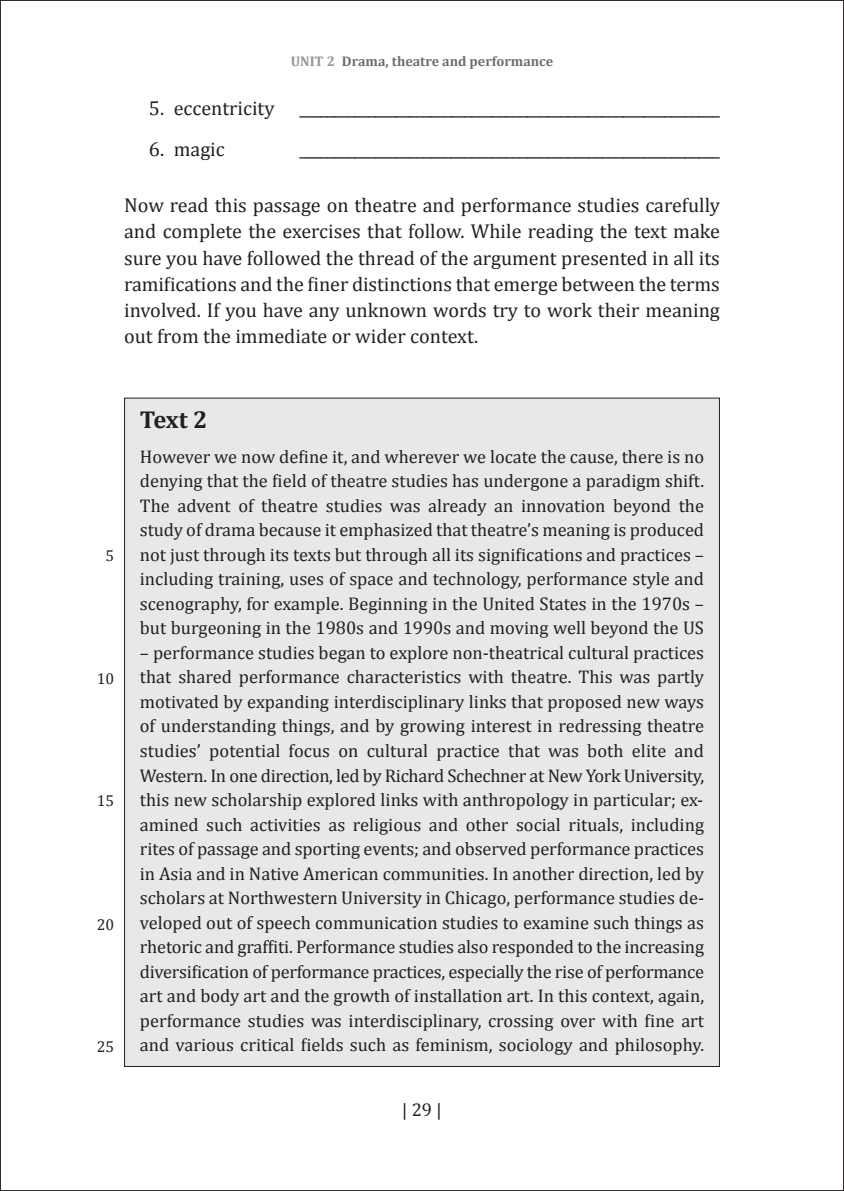
<style>
.page{position:relative;width:844px;height:1191px;background:#fff}
.page>*{position:absolute;margin:0;border:0;box-sizing:border-box;transform-origin:0 0}
.t1{font:700 24.5px "Cambria";color:#231f20}
.t2{font:20.12px/26.2px "Cambria";color:#231f20;text-align:justify}
.t3{font:18.38px/24.5px "Cambria";color:#231f20;text-align:justify}
.t4{font:15.75px "Cambria";color:#231f20}
.t5{font:700 14px "Cambria";color:#6c6d70}
.s1{color:#939598}
</style>
<div class="page">
<div style="left:124px;top:398px;width:595px;height:668px;background:#e7e8e9"></div>
<p class="t5" style="left:291px;top:53px;width:264px"><span class="s1">UniT 2</span> Drama, theatre and performance</p>
<p class="t2" style="left:149px;top:94px;width:572px">5. eccentricity _____________________________________________________________</p>
<p class="t2" style="left:149px;top:136px;width:77px">6. magic</p>
<p class="t2" style="left:299px;top:136px;width:421px">_____________________________________________________________</p>
<p class="t2" style="left:124px;top:192px;width:597px">Now read this passage on theatre and performance studies carefully and complete the exercises that follow. While reading the text make sure you have followed the thread of the argument presented in all its ramifications and the finer distinctions that emerge between the terms involved. If you have any unknown words try to work their meaning out from the immediate or wider context.</p>
<p class="t4" style="left:105px;top:546px;width:10px">5</p>
<p class="t4" style="left:97px;top:668px;width:19px">10</p>
<p class="t4" style="left:97px;top:791px;width:19px">15</p>
<p class="t4" style="left:97px;top:915px;width:19px">20</p>
<p class="t4" style="left:97px;top:1037px;width:19px">25</p>
<h1 class="t1" style="left:140px;top:405px;width:69px">Text 2</h1>
<p class="t3" style="left:140px;top:444px;width:565px">However we now define it, and wherever we locate the cause, there is no denying that the field of theatre studies has undergone a paradigm shift.<br>The advent of theatre studies was already an innovation beyond the study of drama because it emphasized that theatre’s meaning is produced not just through its texts but through all its significations and practices – including training, uses of space and technology, performance style and scenography, for example. Beginning in the United States in the 1970s – but burgeoning in the 1980s and 1990s and moving well beyond the US</p>
<p class="t3" style="left:140px;top:640px;width:565px">– performance studies began to explore non-theatrical cultural practices that shared performance characteristics with theatre. This was partly motivated by expanding interdisciplinary links that proposed new ways of understanding things, and by growing interest in redressing theatre studies’ potential focus on cultural practice that was both elite and Western. In one direction, led by Richard Schechner at New York University, this new scholarship explored links with anthropology in particular; ex&shy;amined such activities as religious and other social rituals, including rites of passage and sporting events; and observed performance practices in Asia and in Native American communities. In another direction, led by scholars at Northwestern University in Chicago, performance studies de&shy;veloped out of speech communication studies to examine such things as rhetoric and graffiti. Performance studies also responded to the increasing diversification of performance practices, especially the rise of performance art and body art and the growth of installation art. In this context, again, performance studies was interdisciplinary, crossing over with fine art and various critical fields such as feminism, sociology and philosophy.</p>
<p class="t3" style="left:402px;top:1097px;width:42px">|29|</p>
</div>
